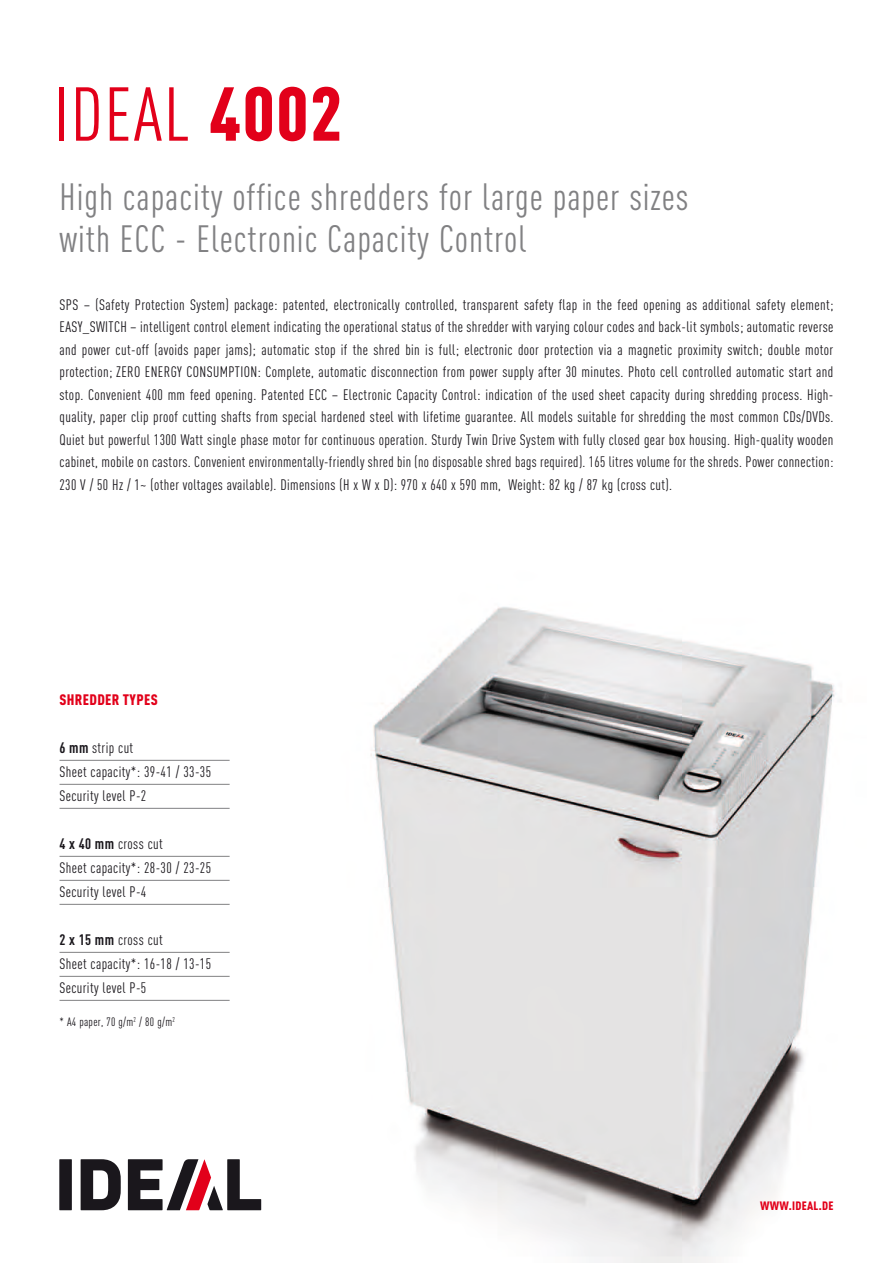
<style>
.page{position:relative;width:893px;height:1263px;background:#fff}
.page>*{position:absolute;margin:0;border:0;box-sizing:border-box;transform-origin:0 0}
.t1{font:75px "DIN Cond";letter-spacing:.025em;color:#e2001a}
.t2{font:37.5px/42px "DIN Cond";letter-spacing:.025em;color:#818183}
.t3{font:15px/22.5px "DIN Cond";letter-spacing:.025em;color:#1a171c}
.t4{font:900 15px "DIN Cond";letter-spacing:.025em;color:#e2001a}
.t5{font:12px "DIN Cond";letter-spacing:.025em;color:#1a171c}
.t6{font:900 12px "DIN Cond";letter-spacing:.025em;color:#e2001a}
.s1{font-weight:900}
.s2{font-weight:700}
</style>
<div class="page">
<img style="left:370px;top:607px;width:465px;height:656px">
<div style="left:59px;top:1159px;width:13px;height:51px;background:#1a171c"></div>
<svg style="left:81px;top:1159px;width:40px;height:51px"></svg>
<svg style="left:128px;top:1159px;width:133px;height:51px"></svg>
<hr style="left:60px;top:760px;width:170px;height:1px;background:#818183">
<hr style="left:60px;top:784px;width:170px;height:1px;background:#818183">
<hr style="left:60px;top:808px;width:170px;height:1px;background:#818183">
<hr style="left:60px;top:856px;width:170px;height:1px;background:#818183">
<hr style="left:60px;top:880px;width:170px;height:1px;background:#818183">
<hr style="left:60px;top:904px;width:170px;height:1px;background:#818183">
<hr style="left:60px;top:952px;width:170px;height:1px;background:#818183">
<hr style="left:60px;top:976px;width:170px;height:1px;background:#818183">
<hr style="left:60px;top:1000px;width:170px;height:1px;background:#818183">
<h1 class="t1" style="left:54px;top:71px;width:289px">IDEAL <span class="s1">4002</span></h1>
<h2 class="t2" style="left:60px;top:176px;width:630px">High capacity office shredders for large paper sizes with ECC - Electronic Capacity Control</h2>
<p class="t3" style="left:60px;top:293px;width:775px;text-align:justify">SPS – (Safety Protection System) package: patented, electronically controlled, transparent safety flap in the feed opening as additional safety element; EASY_SWITCH – intelligent control element indicating the operational status of the shredder with varying colour codes and back-lit symbols; automatic reverse and power cut-off (avoids paper jams); automatic stop if the shred bin is full; electronic door protection via a magnetic proximity switch; double motor protection; ZERO ENERGY CONSUMPTION: Complete, automatic disconnection from power supply after 30 minutes. Photo cell controlled automatic start and stop. Convenient 400 mm feed opening. Patented ECC – Electronic Capacity Control: indication of the used sheet capacity during shredding process. High&shy;quality, paper clip proof cutting shafts from special hardened steel with lifetime guarantee. All models suitable for shredding the most common CDs/DVDs.<br>Quiet but powerful 1300 Watt single phase motor for continuous operation. Sturdy Twin Drive System with fully closed gear box housing. High-quality wooden cabinet, mobile on castors. Convenient environmentally-friendly shred bin (no disposable shred bags required). 165 litres volume for the shreds. Power connection:<br>230 V / 50 Hz / 1~ (other voltages available). Dimensions (H x W x D): 970 x 640 x 590 mm, Weight: 82 kg / 87 kg (cross cut).</p>
<p class="t4" style="left:60px;top:690px;width:26px">SHREDDE</p>
<p class="t4" style="left:112px;top:690px;width:36px">R TYPES</p>
<p class="t3" style="left:60px;top:736px;width:153px;line-height:24px"><span class="s2">6 mm</span> strip cut<br>Sheet capacity*: 39-41 / 33-35<br>Security level P-2</p>
<p class="t3" style="left:60px;top:832px;width:153px;line-height:24px"><span class="s2">4 x 40 mm</span> cross cut<br>Sheet capacity*: 28-30 / 23-25<br>Security level P-4</p>
<p class="t3" style="left:60px;top:928px;width:153px;line-height:24px"><span class="s2">2 x 15 mm</span> cross cut<br>Sheet capacity*: 16-18 / 13-15<br>Security level P-5</p>
<p class="t5" style="left:60px;top:1015px;width:117px">* A4 paper, 70 g/m<sup>2</sup> / 80 g/m<sup>2</sup></p>
<p class="t6" style="left:760px;top:1199px;width:75px">WWW.IDEAL.DE</p>
</div>
